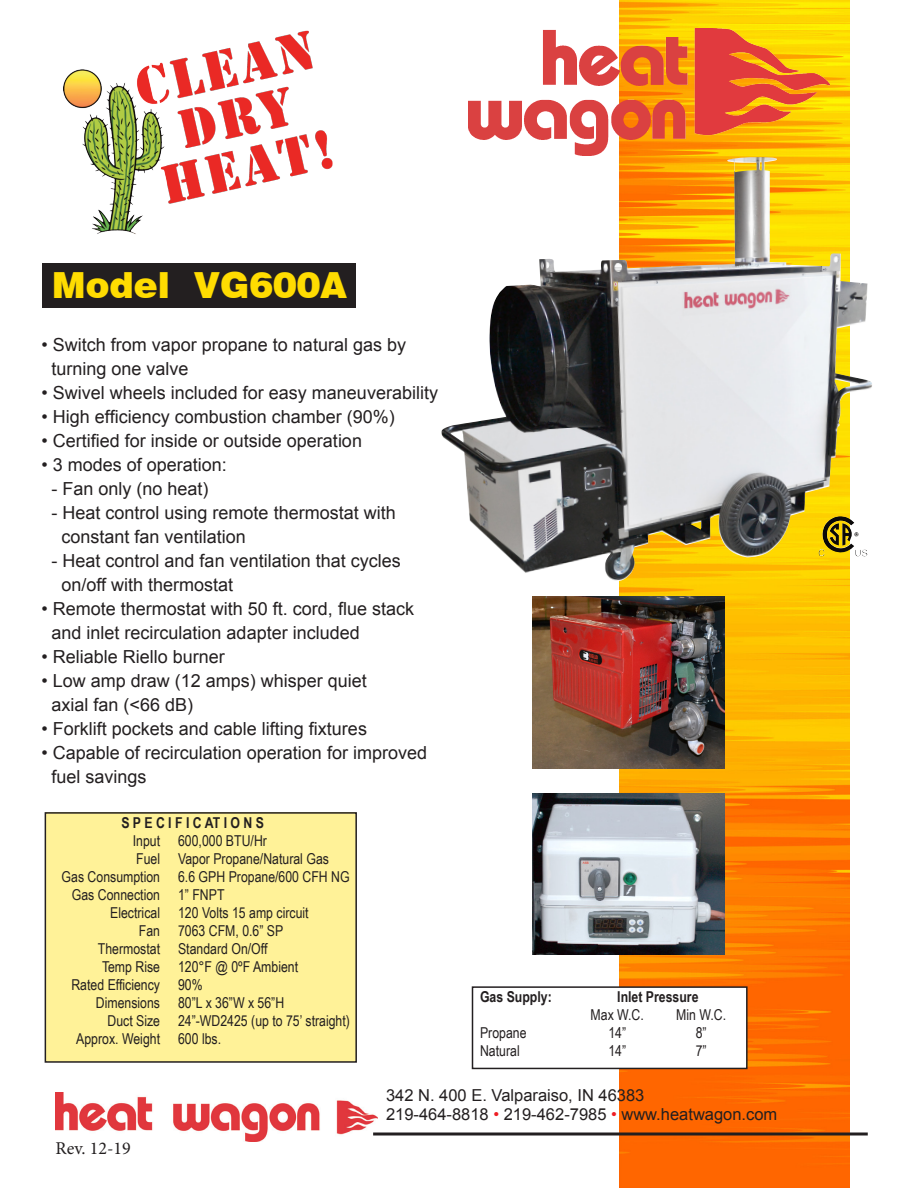
<style>
.page{position:relative;width:918px;height:1188px;background:#fff}
.page>*{position:absolute;margin:0;border:0;box-sizing:border-box;transform-origin:0 0}
.t1{font:900 36px "Swiss 721 BT";color:#ffdc01}
.t2{font:18px/24px "Arial";color:#231f20}
.t3{font:18px "Minion Pro";color:#231f20}
.t4{font:16.5px "Arial";color:#231f20}
.t5{font:15px "Arial Narrow";color:#231f20}
.t6{font:700 15px/18px "Arial Narrow";color:#231f20}
.s1{font-weight:400}
.s2{color:#ee1d23}
</style>
<div class="page">
<img style="left:619px;top:0;width:230px;height:1188px">
<img style="left:441px;top:157px;width:431px;height:424px">
<div style="left:43px;top:264px;width:313px;height:44px;background:#231f20"></div>
<div style="left:45px;top:813px;width:311px;height:249px;background:#fff298"></div>
<div style="left:45px;top:812px;width:312px;height:251px;border:2px solid #231f20"></div>
<img style="left:818px;top:516px;width:49px;height:40px">
<img style="left:469px;top:28px;width:361px;height:128px">
<img style="left:56px;top:1093px;width:321px;height:48px">
<svg style="left:373px;top:1132px;width:495px;height:4px;background:#59453a"></svg>
<img style="left:63px;top:30px;width:270px;height:204px">
<img style="left:532px;top:596px;width:193px;height:173px">
<img style="left:533px;top:793px;width:192px;height:162px">
<div style="left:472px;top:987px;width:275px;height:81px;background:#fff"></div>
<div style="left:472px;top:986px;width:276px;height:83px;border:2px solid #231f20"></div>
<p class="t1" style="left:52px;top:264px;width:297px">Model VG600A</p>
<p class="t2" style="left:42px;top:332px;width:366px">• Switch from vapor propane to natural gas by</p>
<p class="t2" style="left:52px;top:356px;width:139px">turning one valve</p>
<p class="t2" style="left:42px;top:380px;width:398px">• Swivel wheels included for easy maneuverability</p>
<p class="t2" style="left:42px;top:404px;width:355px">• High efficiency combustion chamber (90%)</p>
<p class="t2" style="left:42px;top:428px;width:322px">• Certified for inside or outside operation</p>
<p class="t2" style="left:42px;top:452px;width:187px">• 3 modes of operation:</p>
<p class="t2" style="left:52px;top:476px;width:159px">- Fan only (no heat)</p>
<p class="t2" style="left:62px;top:500px;width:336px;text-indent:-10px">- Heat control using remote thermostat with constant fan ventilation</p>
<p class="t2" style="left:62px;top:548px;width:341px;text-indent:-10px">- Heat control and fan ventilation that cycles on/off with thermostat</p>
<p class="t2" style="left:52px;top:596px;width:364px;text-indent:-10px">• Remote thermostat with 50 ft. cord, flue stack and inlet recirculation adapter included</p>
<p class="t2" style="left:42px;top:644px;width:185px">• Reliable Riello burner</p>
<p class="t2" style="left:42px;top:668px;width:327px">• Low amp draw (12 amps) whisper quiet</p>
<p class="t2" style="left:52px;top:692px;width:143px">axial fan (&lt;66 dB)</p>
<p class="t2" style="left:42px;top:716px;width:327px">• Forklift pockets and cable lifting fixtures</p>
<p class="t2" style="left:42px;top:740px;width:387px">• Capable of recirculation operation for improved</p>
<p class="t2" style="left:52px;top:764px;width:97px">fuel savings</p>
<p class="t6" style="left:121px;top:813px;width:144px">S P E C I F I C AT I O N S</p>
<p class="t5" style="left:133px;top:832px;width:136px">Input 600,000 BTU/Hr</p>
<p class="t5" style="left:136px;top:850px;width:194px">Fuel Vapor Propane/Natural Gas</p>
<p class="t5" style="left:62px;top:868px;width:290px">Gas Consumption 6.6 GPH Propane/600 CFH NG</p>
<p class="t5" style="left:72px;top:886px;width:154px">Gas Connection 1” FNPT</p>
<p class="t5" style="left:110px;top:904px;width:200px">Electrical 120 Volts 15 amp circuit</p>
<p class="t5" style="left:139px;top:922px;width:146px">Fan 7063 CFM, 0.6” SP</p>
<p class="t5" style="left:98px;top:940px;width:171px">Thermostat Standard On/Off</p>
<p class="t5" style="left:102px;top:958px;width:198px">Temp Rise 120°F @ 0ºF Ambient</p>
<p class="t5" style="left:71px;top:976px;width:133px">Rated Efficiency 90%</p>
<p class="t5" style="left:96px;top:994px;width:190px">Dimensions 80”L x 36”W x 56”H</p>
<p class="t5" style="left:107px;top:1012px;width:244px">Duct Size 24”-WD2425 (up to 75’ straight)</p>
<p class="t5" style="left:76px;top:1030px;width:146px">Approx. Weight 600 lbs.</p>
<p class="t6" style="left:480px;top:987px;width:73px">Gas Supply:</p>
<p class="t6" style="left:591px;top:987px;width:110px;text-indent:27px">Inlet Pressure<br><span class="s1">Max W.C.</span></p>
<p class="t5" style="left:676px;top:1006px;width:51px">Min W.C.</p>
<p class="t5" style="left:480px;top:1024px;width:48px">Propane</p>
<p class="t5" style="left:608px;top:1024px;width:19px">14”</p>
<p class="t5" style="left:696px;top:1024px;width:12px">8”</p>
<p class="t5" style="left:480px;top:1042px;width:41px">Natural</p>
<p class="t5" style="left:608px;top:1042px;width:19px">14”</p>
<p class="t5" style="left:696px;top:1042px;width:12px">7”</p>
<p class="t3" style="left:56px;top:1136px;width:77px">Rev. 12-19</p>
<p class="t4" style="left:386px;top:1086px;width:260px">342 N. 400 E. Valparaiso, IN 46383</p>
<p class="t4" style="left:386px;top:1105px;width:393px">219-464-8818 <span class="s2">•</span> 219-462-7985 <span class="s2">•</span> www.heatwagon.com</p>
</div>
